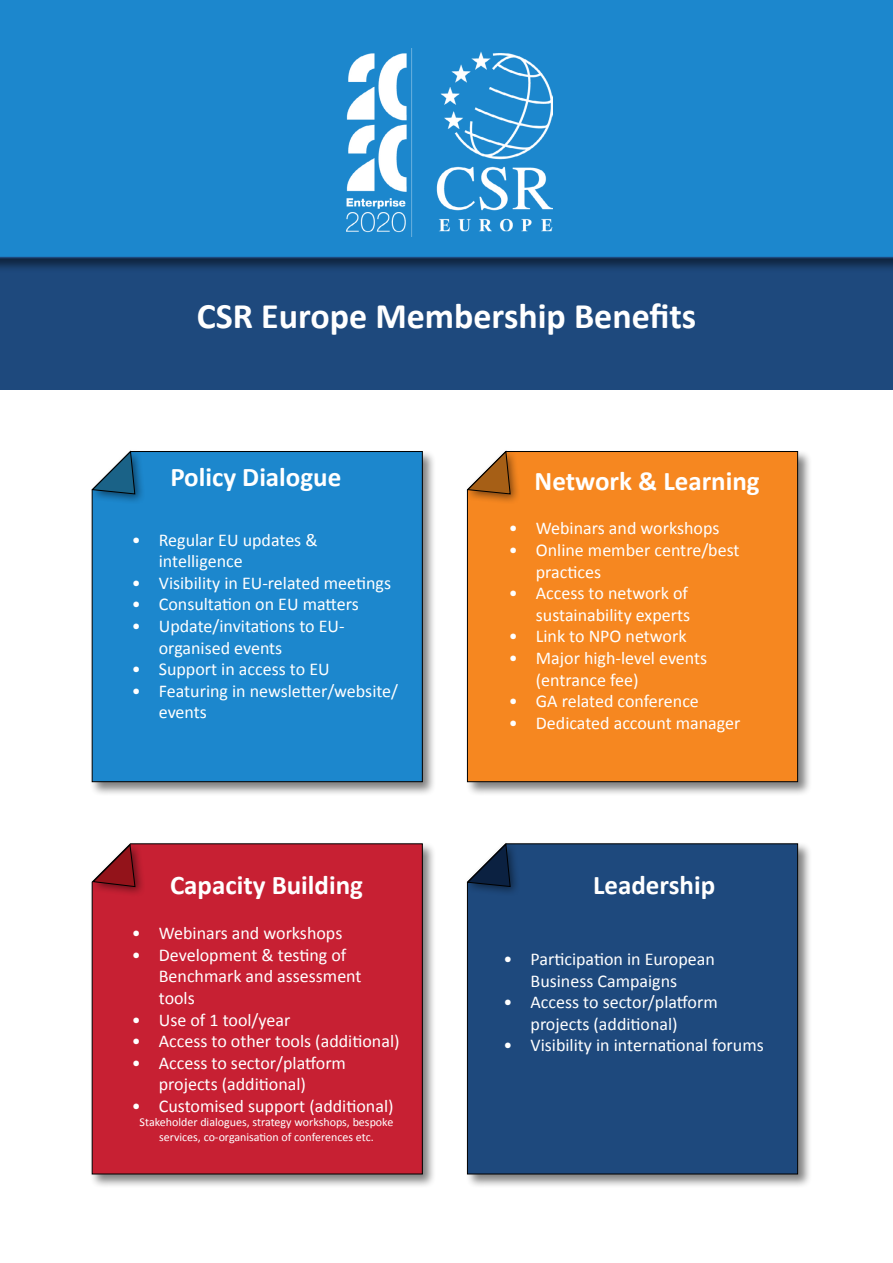
<style>
.page{position:relative;width:893px;height:1263px;background:#fff}
.page>*{position:absolute;margin:0;border:0;box-sizing:border-box;transform-origin:0 0}
.t1{font:700 36px "Calibri";color:#fff}
.t2{font:700 27px "Calibri";color:#fff}
.t3{font:18px/21.6px "Calibri";color:#fff}
.t4{font:12px/14.4px "Calibri";color:#fff;text-align:center}
</style>
<div class="page">
<div style="left:0;top:236px;width:893px;height:153px;background:#1e497d"></div>
<div style="left:0;top:0;width:893px;height:272px;background:#000;opacity:.5"></div>
<div style="left:0;top:0;width:893px;height:258px;background:#1c87cd"></div>
<img style="left:346px;top:48px;width:206px;height:188px">
<div style="left:89px;top:449px;width:348px;height:347px;background:#000;opacity:.5"></div>
<div style="left:91px;top:450px;width:332px;height:332px;background:#1c87cd"></div>
<div style="left:465px;top:449px;width:347px;height:347px;background:#000;opacity:.5"></div>
<div style="left:467px;top:450px;width:331px;height:332px;background:#f68720"></div>
<div style="left:89px;top:841px;width:348px;height:347px;background:#000;opacity:.5"></div>
<div style="left:91px;top:843px;width:332px;height:332px;background:#c72033"></div>
<div style="left:465px;top:841px;width:347px;height:347px;background:#000;opacity:.5"></div>
<div style="left:467px;top:843px;width:331px;height:332px;background:#1e497d"></div>
<div style="left:89px;top:841px;width:57px;height:56px;background:#000;opacity:.5"></div>
<svg style="left:93px;top:844px;width:42px;height:43px"></svg>
<div style="left:88px;top:447px;width:58px;height:58px;background:#000;opacity:.5"></div>
<svg style="left:92px;top:451px;width:43px;height:43px"></svg>
<div style="left:464px;top:447px;width:57px;height:58px;background:#000;opacity:.5"></div>
<svg style="left:467px;top:451px;width:44px;height:43px"></svg>
<div style="left:464px;top:840px;width:57px;height:58px;background:#000;opacity:.5"></div>
<svg style="left:467px;top:843px;width:44px;height:44px"></svg>
<h1 class="t1" style="left:197px;top:293px;width:501px">CSR Europe Membership Benefits</h1>
<h2 class="t2" style="left:170px;top:460px;width:172px">Policy Dialogue</h2>
<p class="t3" style="left:159px;top:529px;width:160px;text-indent:-27px">• Regular EU updates &amp; intelligence</p>
<p class="t3" style="left:132px;top:572px;width:261px">• Visibility in EU-related meetings</p>
<p class="t3" style="left:132px;top:594px;width:228px">• Consultation on EU matters</p>
<p class="t3" style="left:159px;top:615px;width:187px;text-indent:-27px">• Update/invitations to EU&shy;organised events</p>
<p class="t3" style="left:132px;top:658px;width:199px">• Support in access to EU</p>
<p class="t3" style="left:159px;top:680px;width:241px;text-indent:-27px">• Featuring in newsletter/website/ events</p>
<h2 class="t2" style="left:170px;top:868px;width:195px">Capacity Building</h2>
<p class="t3" style="left:132px;top:922px;width:212px">• Webinars and workshops</p>
<p class="t3" style="left:159px;top:944px;width:204px;text-indent:-27px">• Development &amp; testing of<br>Benchmark and assessment tools</p>
<p class="t3" style="left:132px;top:1009px;width:160px">• Use of 1 tool/year</p>
<p class="t3" style="left:132px;top:1030px;width:269px">• Access to other tools (additional)</p>
<p class="t3" style="left:159px;top:1052px;width:189px;text-indent:-27px">• Access to sector/platform projects (additional)</p>
<p class="t3" style="left:132px;top:1095px;width:263px">• Customised support (additional)</p>
<p class="t4" style="left:140px;top:1115px;width:255px">Stakeholder dialogues, strategy workshops, bespoke services, co-organisation of conferences etc.</p>
<h2 class="t2" style="left:535px;top:463px;width:227px">Network &amp; Learning</h2>
<p class="t3" style="left:509px;top:518px;width:212px">• Webinars and workshops</p>
<p class="t3" style="left:536px;top:539px;width:205px;text-indent:-27px">• Online member centre/best practices</p>
<p class="t3" style="left:509px;top:582px;width:183px;text-align:right">• Access to network of sustainability experts</p>
<p class="t3" style="left:509px;top:626px;width:179px">• Link to NPO network</p>
<p class="t3" style="left:536px;top:647px;width:173px;text-indent:-27px">• Major high-level events (entrance fee)</p>
<p class="t3" style="left:509px;top:690px;width:192px">• GA related conference</p>
<p class="t3" style="left:509px;top:712px;width:233px">• Dedicated account manager</p>
<h2 class="t2" style="left:593px;top:868px;width:124px">Leadership</h2>
<p class="t3" style="left:504px;top:948px;width:213px;text-align:center">• Participation in European<br>Business Campaigns</p>
<p class="t3" style="left:531px;top:991px;width:189px;text-indent:-27px">• Access to sector/platform projects (additional)</p>
<p class="t3" style="left:504px;top:1035px;width:262px">• Visibility in international forums</p>
</div>
